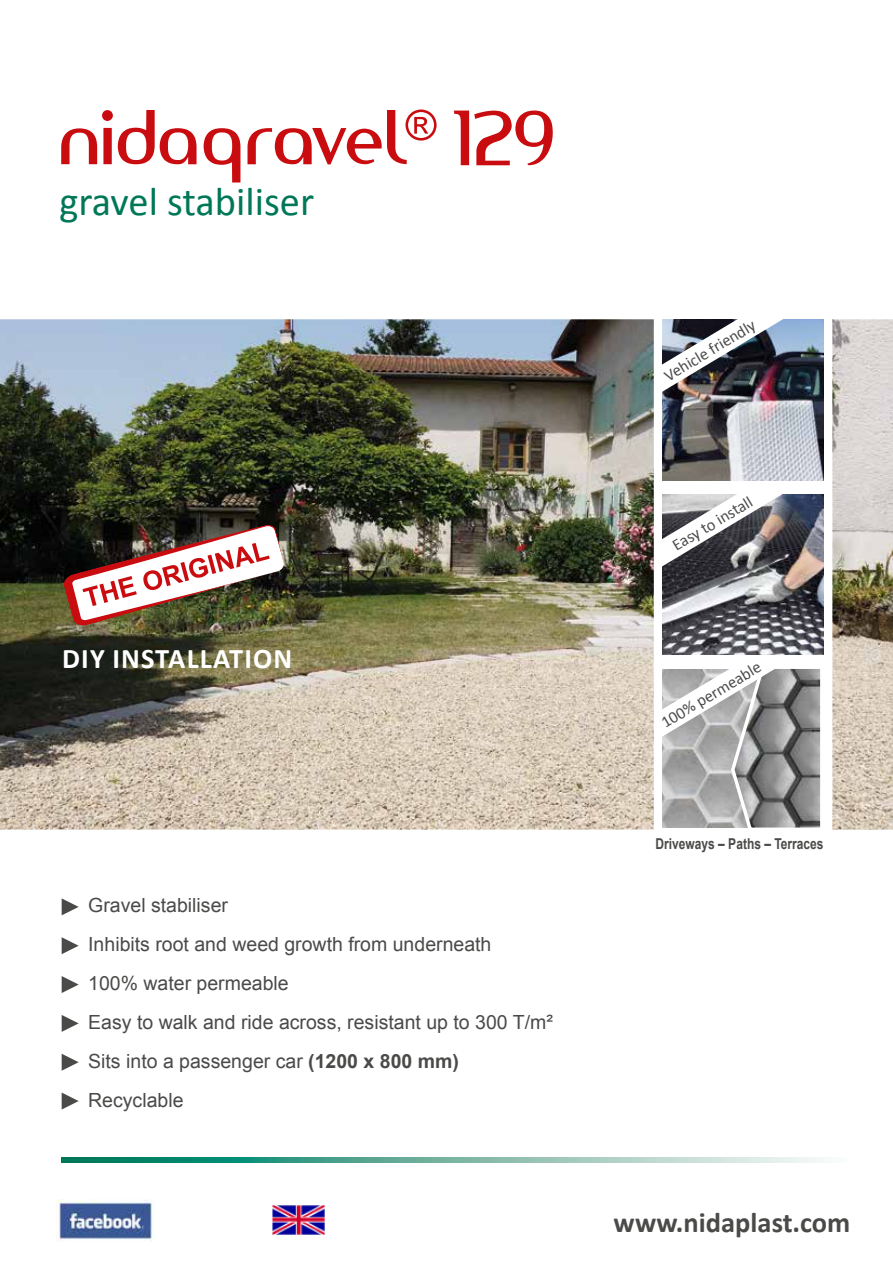
<style>
.page{position:relative;width:893px;height:1263px;background:#fff}
.page>*{position:absolute;margin:0;border:0;box-sizing:border-box;transform-origin:0 0}
.t1{font:40.5px "Calibri";color:#007858}
.t2{font:700 28.5px "Calibri";color:#4a4a49}
.t3{font:700 28.5px "Calibri";letter-spacing:.04em;color:#fff}
.t4{font:19.5px/39px "Arial";color:#4a4a49}
.t5{font:16.5px "Calibri";color:#4a4a49}
.t6{font:700 15px "Arial";color:#4a4a49;scale:.8 1}
.s1{font-weight:700}
</style>
<div class="page">
<img style="left:0;top:319px;width:893px;height:510px">
<svg style="left:62px;top:1092px;width:17px;height:17px"></svg>
<svg style="left:62px;top:937px;width:17px;height:17px"></svg>
<svg style="left:62px;top:976px;width:17px;height:17px"></svg>
<svg style="left:62px;top:1015px;width:17px;height:17px"></svg>
<svg style="left:62px;top:1054px;width:17px;height:17px"></svg>
<svg style="left:62px;top:898px;width:17px;height:17px"></svg>
<svg style="left:62px;top:1158px;width:761px;height:4px;background:#6eb3a2"></svg>
<img style="left:56px;top:1200px;width:97px;height:41px">
<svg style="left:61px;top:110px;width:136px;height:54px"></svg>
<svg style="left:247px;top:109px;width:190px;height:55px"></svg>
<svg style="left:204px;top:128px;width:36px;height:54px"></svg>
<svg style="left:454px;top:111px;width:99px;height:54px"></svg>
<img style="left:273px;top:1205px;width:52px;height:29px">
<img style="left:63px;top:525px;width:222px;height:101px">
<h1 class="t1" style="left:60px;top:176px;width:256px">gravel stabiliser</h1>
<h2 class="t3" style="left:62px;top:640px;width:232px">DIY INSTALLATION</h2>
<p class="t4" style="left:88px;top:886px;width:466px">Gravel stabiliser<br>Inhibits root and weed growth from underneath<br>100% water permeable<br>Easy to walk and ride across, resistant up to 300 T/m²<br>Sits into a passenger car <span class="s1">(1200 x 800 mm)<br></span>Recyclable</p>
<p class="t5" style="left:660px;top:368px;width:105px;rotate:-31deg">Vehicle friendly</p>
<p class="t5" style="left:668px;top:538px;width:92px;rotate:-31deg">Easy to install</p>
<p class="t5" style="left:657px;top:715px;width:115px;rotate:-31deg">100% permeable</p>
<p class="t6" style="left:656px;top:834px;width:211px">Driveways – Paths – Terraces</p>
<h2 class="t2" style="left:614px;top:1204px;width:238px">www.nidaplast.com</h2>
</div>
